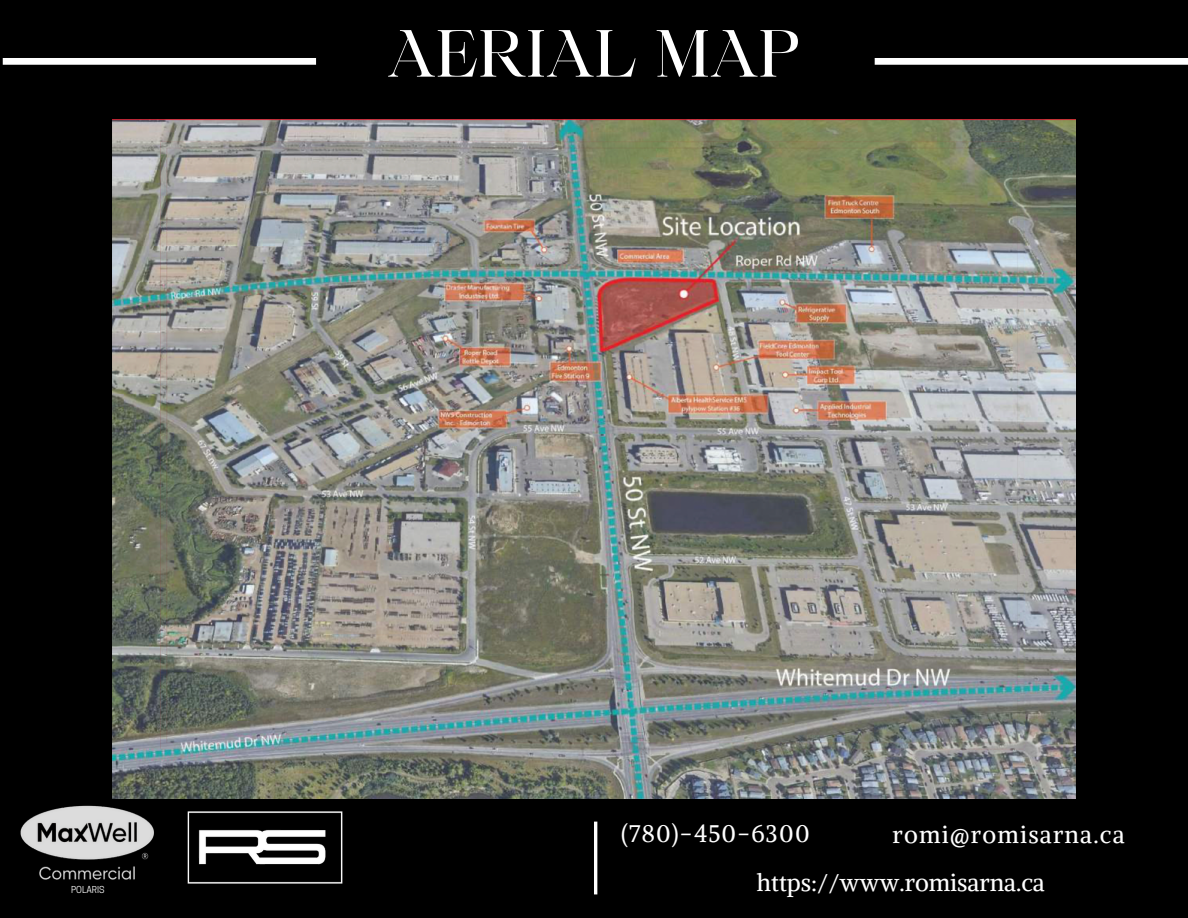
<style>
.page{position:relative;width:1188px;height:918px;background:#000}
.page>*{position:absolute;margin:0;border:0;box-sizing:border-box;transform-origin:0 0}
.t1{font:63.9px "Maharlika";color:#fff}
.t2{font:24px "Alike";letter-spacing:.05em;color:#fff}
.t3{font:24px "Alike";color:#fff}
.t4{font:9px "Cooper Hewitt";color:#fff}
</style>
<div class="page">
<div style="left:3px;top:58px;width:313px;height:7px;background:#fff"></div>
<div style="left:875px;top:58px;width:313px;height:7px;background:#fff"></div>
<hr style="left:594px;top:822px;width:3px;height:72px;background:#fff">
<img style="left:20px;top:805px;width:134px;height:75px">
<img style="left:187px;top:811px;width:156px;height:73px">
<img style="left:113px;top:119px;width:963px;height:680px">
<p class="t1" style="left:387px;top:28px;width:415px">AERIAL MAP</p>
<p class="t4" style="left:71px;top:886px;width:35px">POLARIS</p>
<p class="t2" style="left:621px;top:818px;width:190px">(780)-450-6300</p>
<h2 class="t2" style="left:893px;top:819px;width:234px">romi@romisarna.ca</h2>
<h2 class="t3" style="left:757px;top:867px;width:289px">https://www.romisarna.ca</h2>
</div>
